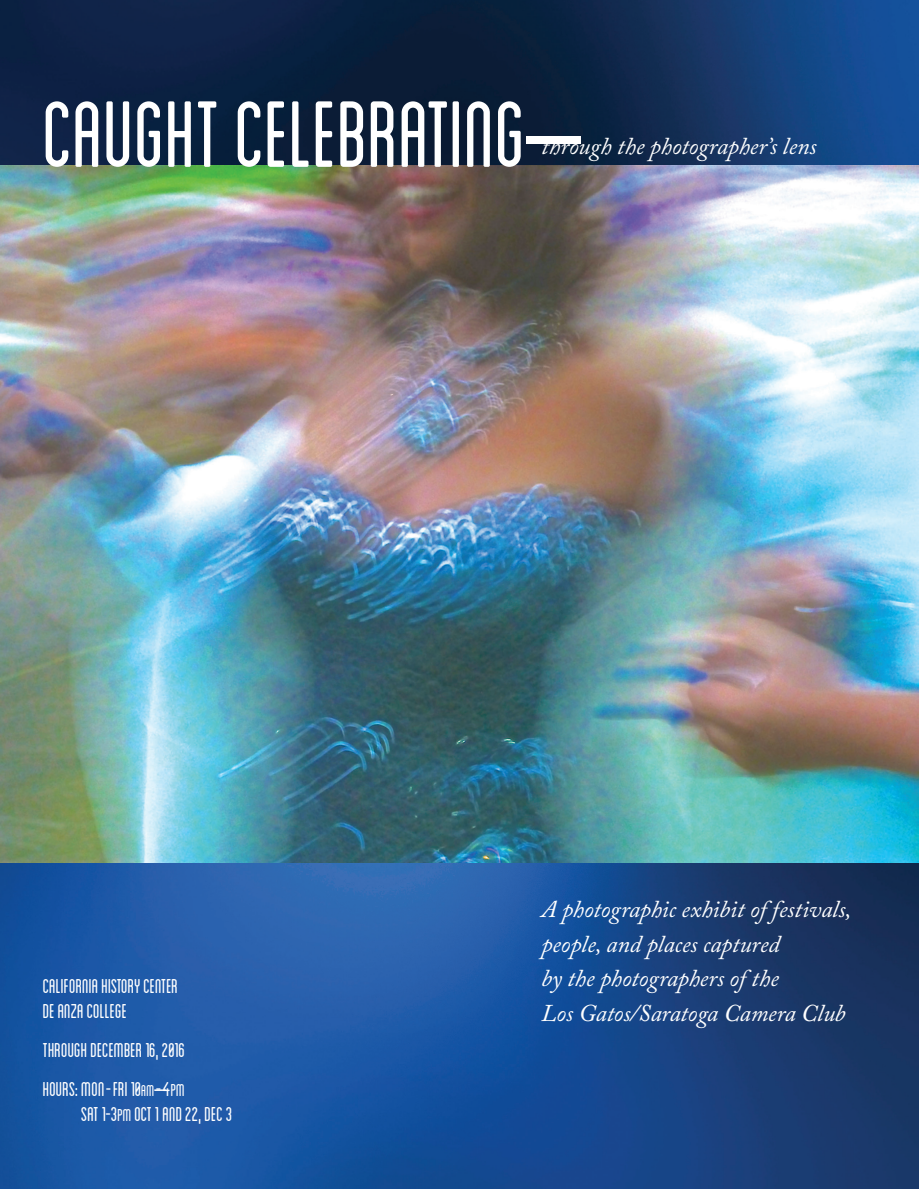
<style>
.page{position:relative;width:920px;height:1189px;background:#fff}
.page>*{position:absolute;margin:0;border:0;box-sizing:border-box;transform-origin:0 0}
.t1{font:condensed 98.4px "Blanch";color:#fff}
.t2{font:italic 24px/34.5px "Adobe Caslon Pro";color:#fff}
.t3{font:condensed 21px/25.2px "Blanch";color:#fff}
.s1{font-size:16.5px}
.s2{font-size:18px}
</style>
<div class="page">
<img style="left:0;top:0;width:918px;height:1188px">
<img style="left:0;top:166px;width:918px;height:696px">
<h1 class="t1" style="left:43px;top:81px;width:484px">CAUGHT CELEBRATING</h1>
<p class="t2" style="left:541px;top:128px;width:276px">through the photographer’s lens</p>
<p class="t3" style="left:43px;top:972px;width:137px">CALIFORNIA HISTORY CENTER<br>DE ANZA COLLEGE</p>
<p class="t3" style="left:43px;top:1030px;width:144px;line-height:38.7px">THROUGH DECEMBER 16, 2016<br>HOURS: MON-FRI 10<span class="s1">AM</span>–-4<span class="s2">PM</span></p>
<p class="t3" style="left:81px;top:1100px;width:153px">SAT 1-3<span class="s2">PM</span> OCT 1 AND 22, DEC 3</p>
<p class="t2" style="left:541px;top:891px;width:311px">A photographic exhibit of festivals, people, and places captured<br>by the photographers of the<br>Los Gatos/Saratoga Camera Club</p>
</div>
